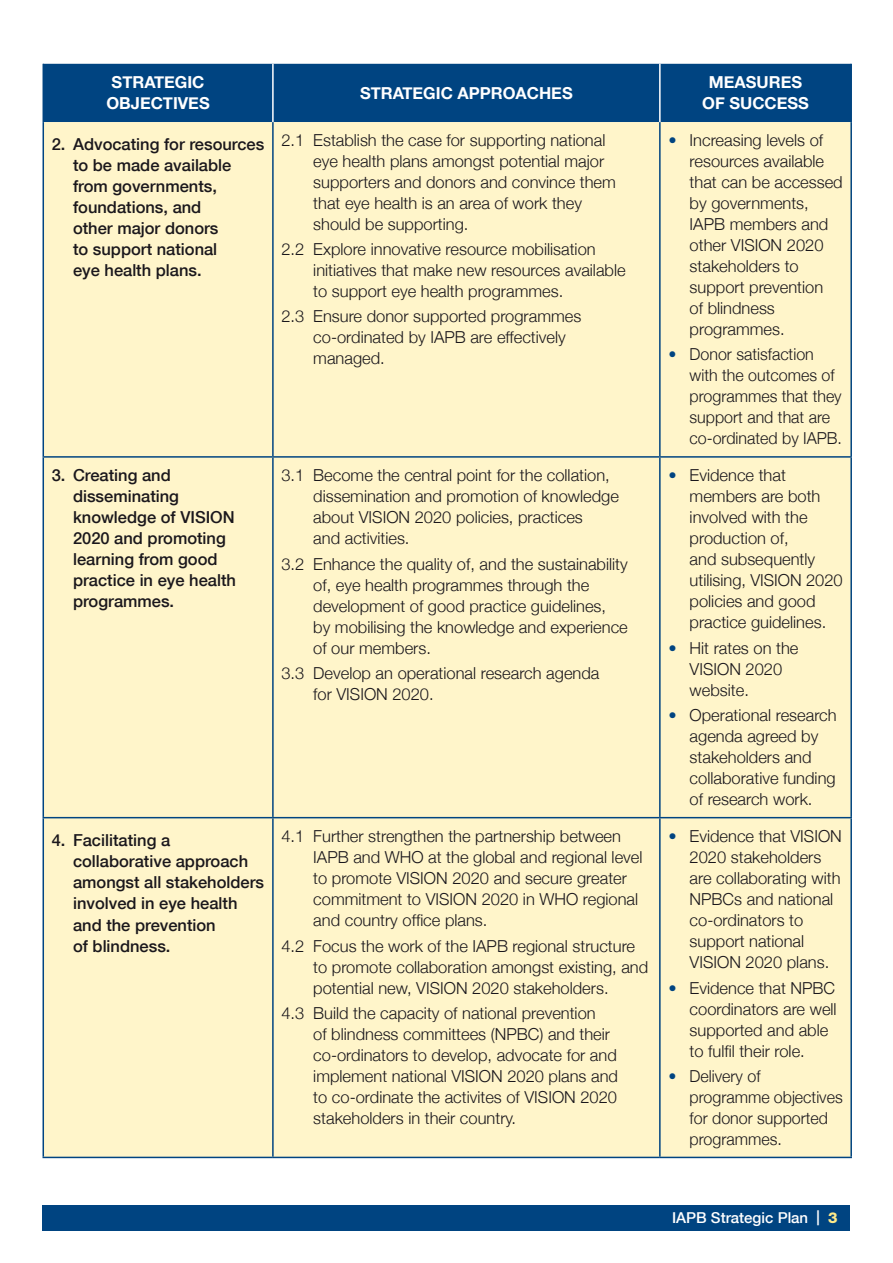
<style>
.page{position:relative;width:893px;height:1263px;background:#fff}
.page>*{position:absolute;margin:0;border:0;box-sizing:border-box;transform-origin:0 0}
.t1{font:300 16.5px/21px "Helvetica Neue";color:#1a171c}
.t2{font:500 16.5px/21px "Helvetica Neue";color:#1a171c}
.t3{font:700 16.5px/21px "Helvetica Neue";color:#fff;text-align:center}
.t4{font:500 15px "Helvetica Neue";color:#fff}
.s1{color:#004481}
.s2{font-weight:800;color:#ffeb8a}
</style>
<div class="page">
<div style="left:43px;top:1205px;width:807px;height:26px;background:#004481"></div>
<div style="left:44px;top:64px;width:806px;height:58px;background:#004481"></div>
<div style="left:44px;top:122px;width:806px;height:1035px;background:#fff5ca"></div>
<hr style="left:659px;top:818px;width:2px;height:339px;background:#004481">
<hr style="left:43px;top:818px;width:1px;height:339px;background:#004481">
<hr style="left:43px;top:1157px;width:230px;height:1px;background:#004481">
<hr style="left:43px;top:64px;width:1px;height:58px;background:#004481">
<hr style="left:850px;top:64px;width:2px;height:58px;background:#004481">
<hr style="left:272px;top:64px;width:2px;height:58px;background:#fff">
<hr style="left:659px;top:64px;width:2px;height:58px;background:#fff">
<hr style="left:272px;top:818px;width:2px;height:339px;background:#004481">
<hr style="left:850px;top:818px;width:2px;height:339px;background:#004481">
<hr style="left:273px;top:1157px;width:387px;height:1px;background:#004481">
<hr style="left:660px;top:1157px;width:192px;height:1px;background:#004481">
<hr style="left:43px;top:122px;width:1px;height:334px;background:#004481">
<hr style="left:272px;top:122px;width:2px;height:334px;background:#004481">
<hr style="left:659px;top:122px;width:2px;height:334px;background:#004481">
<hr style="left:850px;top:122px;width:2px;height:334px;background:#004481">
<hr style="left:43px;top:456px;width:230px;height:2px;background:#004481">
<hr style="left:43px;top:458px;width:1px;height:359px;background:#004481">
<hr style="left:273px;top:456px;width:387px;height:2px;background:#004481">
<hr style="left:272px;top:458px;width:2px;height:359px;background:#004481">
<hr style="left:660px;top:456px;width:192px;height:2px;background:#004481">
<hr style="left:659px;top:458px;width:2px;height:359px;background:#004481">
<hr style="left:850px;top:458px;width:2px;height:359px;background:#004481">
<hr style="left:43px;top:817px;width:230px;height:1px;background:#004481">
<hr style="left:273px;top:817px;width:387px;height:1px;background:#004481">
<hr style="left:660px;top:817px;width:192px;height:1px;background:#004481">
<p class="t3" style="left:106px;top:72px;width:105px">STRATEGIC<br>OBJECTIVES</p>
<p class="t3" style="left:360px;top:82px;width:214px">STRATEGIC APPROACHES</p>
<p class="t3" style="left:702px;top:72px;width:108px">MEASURES<br>OF SUCCESS</p>
<p class="t2" style="left:73px;top:134px;width:193px;text-indent:-21px">2. Advocating for resources to be made available from governments, foundations, and<br>other major donors<br>to support national<br>eye health plans.</p>
<p class="t1" style="left:313px;top:129px;width:304px;text-indent:-32px">2.1 Establish the case for supporting national eye health plans amongst potential major supporters and donors and convince them that eye health is an area of work they should be supporting.</p>
<p class="t1" style="left:690px;top:129px;width:155px;text-indent:-21px"><span class="s1">•</span> Increasing levels of resources available that can be accessed by governments,<br>IAPB members and other VISION 2020 stakeholders to support prevention<br>of blindness programmes.</p>
<p class="t1" style="left:690px;top:343px;width:154px;text-indent:-21px"><span class="s1">•</span> Donor satisfaction with the outcomes of programmes that they support and that are co‑ordinated by IAPB.</p>
<p class="t1" style="left:313px;top:238px;width:314px;text-indent:-32px">2.2 Explore innovative resource mobilisation initiatives that make new resources available to support eye health programmes.</p>
<p class="t1" style="left:313px;top:306px;width:270px;text-indent:-32px">2.3 Ensure donor supported programmes co‑ordinated by IAPB are effectively managed.</p>
<p class="t2" style="left:73px;top:465px;width:164px;text-indent:-21px">3. Creating and disseminating knowledge of VISION<br>2020 and promoting learning from good practice in eye health programmes.</p>
<p class="t1" style="left:313px;top:465px;width:307px;text-indent:-32px">3.1 Become the central point for the collation, dissemination and promotion of knowledge about VISION 2020 policies, practices<br>and activities.</p>
<p class="t1" style="left:313px;top:553px;width:316px;text-indent:-32px">3.2 Enhance the quality of, and the sustainability of, eye health programmes through the development of good practice guidelines,<br>by mobilising the knowledge and experience of our members.</p>
<p class="t1" style="left:313px;top:662px;width:288px;text-indent:-32px">3.3 Develop an operational research agenda for VISION 2020.</p>
<p class="t2" style="left:73px;top:830px;width:193px;text-indent:-21px">4. Facilitating a collaborative approach amongst all stakeholders involved in eye health and the prevention<br>of blindness.</p>
<p class="t1" style="left:313px;top:825px;width:331px;text-indent:-32px">4.1 Further strengthen the partnership between IAPB and WHO at the global and regional level to promote VISION 2020 and secure greater commitment to VISION 2020 in WHO regional and country office plans.</p>
<p class="t1" style="left:313px;top:935px;width:336px;text-indent:-32px">4.2 Focus the work of the IAPB regional structure to promote collaboration amongst existing, and potential new, VISION 2020 stakeholders.</p>
<p class="t1" style="left:313px;top:1002px;width:306px;text-indent:-32px">4.3 Build the capacity of national prevention<br>of blindness committees (NPBC) and their co-ordinators to develop, advocate for and implement national VISION 2020 plans and to co-ordinate the activites of VISION 2020 stakeholders in their country.</p>
<p class="t1" style="left:690px;top:465px;width:155px;text-indent:-21px"><span class="s1">•</span> Evidence that members are both involved with the production of,<br>and subsequently utilising, VISION 2020 policies and good practice guidelines.</p>
<p class="t1" style="left:690px;top:637px;width:110px;text-indent:-21px"><span class="s1">•</span> Hit rates on the<br>VISION 2020 website.</p>
<p class="t1" style="left:690px;top:704px;width:149px;text-indent:-21px"><span class="s1">•</span> Operational research agenda agreed by stakeholders and collaborative funding of research work.</p>
<p class="t1" style="left:690px;top:825px;width:154px;text-indent:-21px"><span class="s1">•</span> Evidence that VISION<br>2020 stakeholders are collaborating with<br>NPBCs and national co-ordinators to support national<br>VISION 2020 plans.</p>
<p class="t1" style="left:690px;top:977px;width:149px;text-indent:-21px"><span class="s1">•</span> Evidence that NPBC coordinators are well supported and able to fulfil their role.</p>
<p class="t1" style="left:690px;top:1065px;width:155px;text-indent:-21px"><span class="s1">•</span> Delivery of programme objectives for donor supported programmes.</p>
<p class="t4" style="left:672px;top:1209px;width:167px">IAPB Strategic Plan | <span class="s2">3</span></p>
</div>
